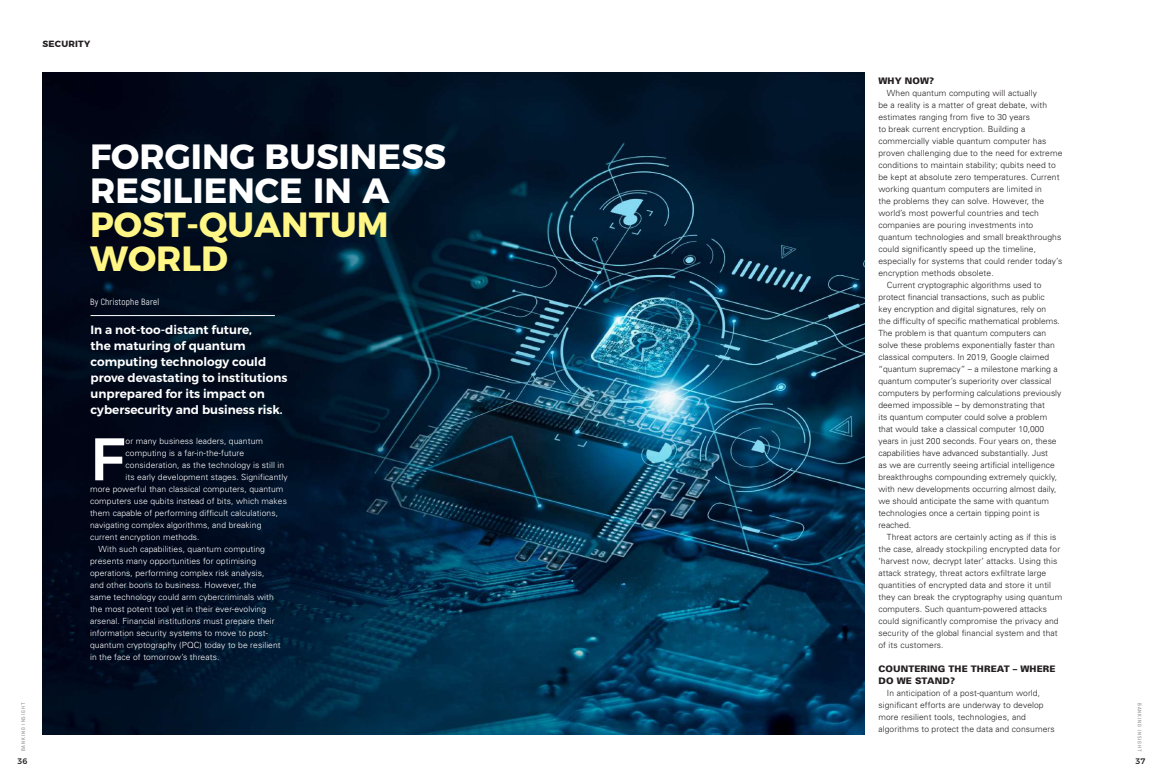
<style>
.page{position:relative;width:1163px;height:780px;background:#fff}
.page>*{position:absolute;margin:0;border:0;box-sizing:border-box;transform-origin:0 0}
.t1{font:500 59.9px "Montserrat";color:#fff}
.t2{font:700 35px/34px "Montserrat";color:#fff}
.t3{font:700 35px/34px "Montserrat";color:#fff685}
.t4{font:600 12px/16px "Montserrat";color:#fff}
.t5{font:900 9px/12px "Univers";letter-spacing:.01em;color:#231f20}
.t6{font:9px "Akrobat";letter-spacing:.025em;color:#fff}
.t7{font:700 9px "Montserrat";letter-spacing:.025em;color:#231f20}
.t8{font:300 8.5px/12px "Univers";letter-spacing:.01em;color:#231f20}
.t9{font:300 8.5px "Univers";letter-spacing:.01em;color:#fff}
.t10{font:500 8px "Montserrat";color:#231f20}
.t11{font:500 5px "Dosis";letter-spacing:.2em;color:#808285}
</style>
<div class="page">
<img style="left:43px;top:72px;width:821px;height:662px">
<hr style="left:90px;top:315px;width:185px;height:1px;background:#fff">
<p class="t7" style="left:43px;top:36px;width:49px">SECURITY</p>
<p class="t11" style="left:20px;top:751px;width:50px;rotate:-90deg">BANKING INSIGHT</p>
<p class="t10" style="left:18px;top:754px;width:11px">36</p>
<h2 class="t2" style="left:90px;top:137px;width:357px">FORGING BUSINESS<br>RESILIENCE IN A</h2>
<h2 class="t3" style="left:90px;top:205px;width:300px">POST-QUANTUM<br>WORLD</h2>
<p class="t6" style="left:90px;top:297px;width:71px">By Christophe Barel</p>
<h3 class="t4" style="left:90px;top:322px;width:198px">In a not-too-distant future,<br>the maturing of quantum computing technology could prove devastating to institutions unprepared for its impact on cybersecurity and business risk.</h3>
<h1 class="t1" style="left:90px;top:411px;width:36px">F</h1>
<p class="t9" style="left:126px;top:436px;width:139px">or many business leaders, quantum</p>
<p class="t9" style="left:126px;top:448px;width:120px">computing is a far-in-the-future</p>
<p class="t9" style="left:126px;top:460px;width:160px">consideration, as the technology is still in</p>
<p class="t9" style="left:126px;top:472px;width:163px">its early development stages. Significantly</p>
<p class="t9" style="left:90px;top:484px;width:195px">more powerful than classical computers, quantum</p>
<p class="t9" style="left:90px;top:496px;width:198px">computers use qubits instead of bits, which makes</p>
<p class="t9" style="left:90px;top:508px;width:189px">them capable of performing difficult calculations,</p>
<p class="t9" style="left:90px;top:520px;width:173px">navigating complex algorithms, and breaking</p>
<p class="t9" style="left:90px;top:532px;width:111px">current encryption methods.</p>
<p class="t9" style="left:99px;top:544px;width:168px">With such capabilities, quantum computing</p>
<p class="t9" style="left:90px;top:556px;width:167px">presents many opportunities for optimising</p>
<p class="t9" style="left:90px;top:568px;width:176px">operations, performing complex risk analysis,</p>
<p class="t9" style="left:90px;top:580px;width:168px">and other boons to business. However, the</p>
<p class="t9" style="left:90px;top:592px;width:185px">same technology could arm cybercriminals with</p>
<p class="t9" style="left:90px;top:604px;width:178px">the most potent tool yet in their ever-evolving</p>
<p class="t9" style="left:90px;top:616px;width:186px">arsenal. Financial institutions must prepare their</p>
<p class="t9" style="left:90px;top:628px;width:180px">information security systems to move to post-</p>
<p class="t9" style="left:90px;top:640px;width:192px">quantum cryptography (PQC) today to be resilient</p>
<p class="t9" style="left:90px;top:652px;width:131px">in the face of tomorrow’s threats.</p>
<p class="t5" style="left:878px;top:75px;width:57px">WHY NOW?</p>
<p class="t8" style="left:886px;top:87px;width:151px">When quantum computing will actually</p>
<p class="t8" style="left:878px;top:99px;width:170px">be a reality is a matter of great debate, with</p>
<p class="t8" style="left:878px;top:111px;width:153px">estimates ranging from five to 30 years</p>
<p class="t8" style="left:878px;top:123px;width:148px">to break current encryption. Building a</p>
<p class="t8" style="left:878px;top:135px;width:169px">commercially viable quantum computer has</p>
<p class="t8" style="left:878px;top:147px;width:185px">proven challenging due to the need for extreme</p>
<p class="t8" style="left:878px;top:159px;width:179px">conditions to maintain stability; qubits need to</p>
<p class="t8" style="left:878px;top:171px;width:182px">be kept at absolute zero temperatures. Current</p>
<p class="t8" style="left:878px;top:183px;width:165px">working quantum computers are limited in</p>
<p class="t8" style="left:878px;top:195px;width:167px">the problems they can solve. However, the</p>
<p class="t8" style="left:878px;top:207px;width:162px">world’s most powerful countries and tech</p>
<p class="t8" style="left:878px;top:219px;width:156px">companies are pouring investments into</p>
<p class="t8" style="left:878px;top:231px;width:184px">quantum technologies and small breakthroughs</p>
<p class="t8" style="left:878px;top:243px;width:159px">could significantly speed up the timeline,</p>
<p class="t8" style="left:878px;top:255px;width:185px">especially for systems that could render today’s</p>
<p class="t8" style="left:878px;top:267px;width:117px">encryption methods obsolete.</p>
<p class="t8" style="left:886px;top:279px;width:156px">Current cryptographic algorithms used to</p>
<p class="t8" style="left:878px;top:291px;width:168px">protect financial transactions, such as public</p>
<p class="t8" style="left:878px;top:303px;width:169px">key encryption and digital signatures, rely on</p>
<p class="t8" style="left:878px;top:315px;width:183px">the difficulty of specific mathematical problems.</p>
<p class="t8" style="left:878px;top:327px;width:169px">The problem is that quantum computers can</p>
<p class="t8" style="left:878px;top:339px;width:178px">solve these problems exponentially faster than</p>
<p class="t8" style="left:878px;top:351px;width:172px">classical computers. In 2019, Google claimed</p>
<p class="t8" style="left:878px;top:363px;width:181px">“quantum supremacy” – a milestone marking a</p>
<p class="t8" style="left:878px;top:375px;width:174px">quantum computer’s superiority over classical</p>
<p class="t8" style="left:878px;top:387px;width:184px">computers by performing calculations previously</p>
<p class="t8" style="left:878px;top:399px;width:168px">deemed impossible – by demonstrating that</p>
<p class="t8" style="left:878px;top:411px;width:170px">its quantum computer could solve a problem</p>
<p class="t8" style="left:878px;top:423px;width:167px">that would take a classical computer 10,000</p>
<p class="t8" style="left:878px;top:435px;width:180px">years in just 200 seconds. Four years on, these</p>
<p class="t8" style="left:878px;top:447px;width:171px">capabilities have advanced substantially. Just</p>
<p class="t8" style="left:878px;top:459px;width:178px">as we are currently seeing artificial intelligence</p>
<p class="t8" style="left:878px;top:471px;width:180px">breakthroughs compounding extremely quickly,</p>
<p class="t8" style="left:878px;top:483px;width:180px">with new developments occurring almost daily,</p>
<p class="t8" style="left:878px;top:495px;width:172px">we should anticipate the same with quantum</p>
<p class="t8" style="left:878px;top:507px;width:163px">technologies once a certain tipping point is</p>
<p class="t8" style="left:878px;top:519px;width:34px">reached.</p>
<p class="t8" style="left:886px;top:531px;width:171px">Threat actors are certainly acting as if this is</p>
<p class="t8" style="left:878px;top:543px;width:183px">the case, already stockpiling encrypted data for</p>
<p class="t8" style="left:878px;top:555px;width:180px">‘harvest now, decrypt later’ attacks. Using this</p>
<p class="t8" style="left:878px;top:567px;width:169px">attack strategy, threat actors exfiltrate large</p>
<p class="t8" style="left:878px;top:579px;width:174px">quantities of encrypted data and store it until</p>
<p class="t8" style="left:878px;top:591px;width:185px">they can break the cryptography using quantum</p>
<p class="t8" style="left:878px;top:603px;width:170px">computers. Such quantum-powered attacks</p>
<p class="t8" style="left:878px;top:615px;width:182px">could significantly compromise the privacy and</p>
<p class="t8" style="left:878px;top:627px;width:181px">security of the global financial system and that</p>
<p class="t8" style="left:878px;top:639px;width:67px">of its customers.</p>
<p class="t5" style="left:878px;top:663px;width:178px">COUNTERING THE THREAT – WHERE<br>DO WE STAND?</p>
<p class="t8" style="left:878px;top:687px;width:178px;text-indent:9px">In anticipation of a post-quantum world, significant efforts are underway to develop more resilient tools, technologies, and algorithms to protect the data and consumers</p>
<p class="t11" style="left:1142px;top:702px;width:50px;rotate:90deg">BANKING INSIGHT</p>
<p class="t10" style="left:1135px;top:754px;width:11px">37</p>
</div>
